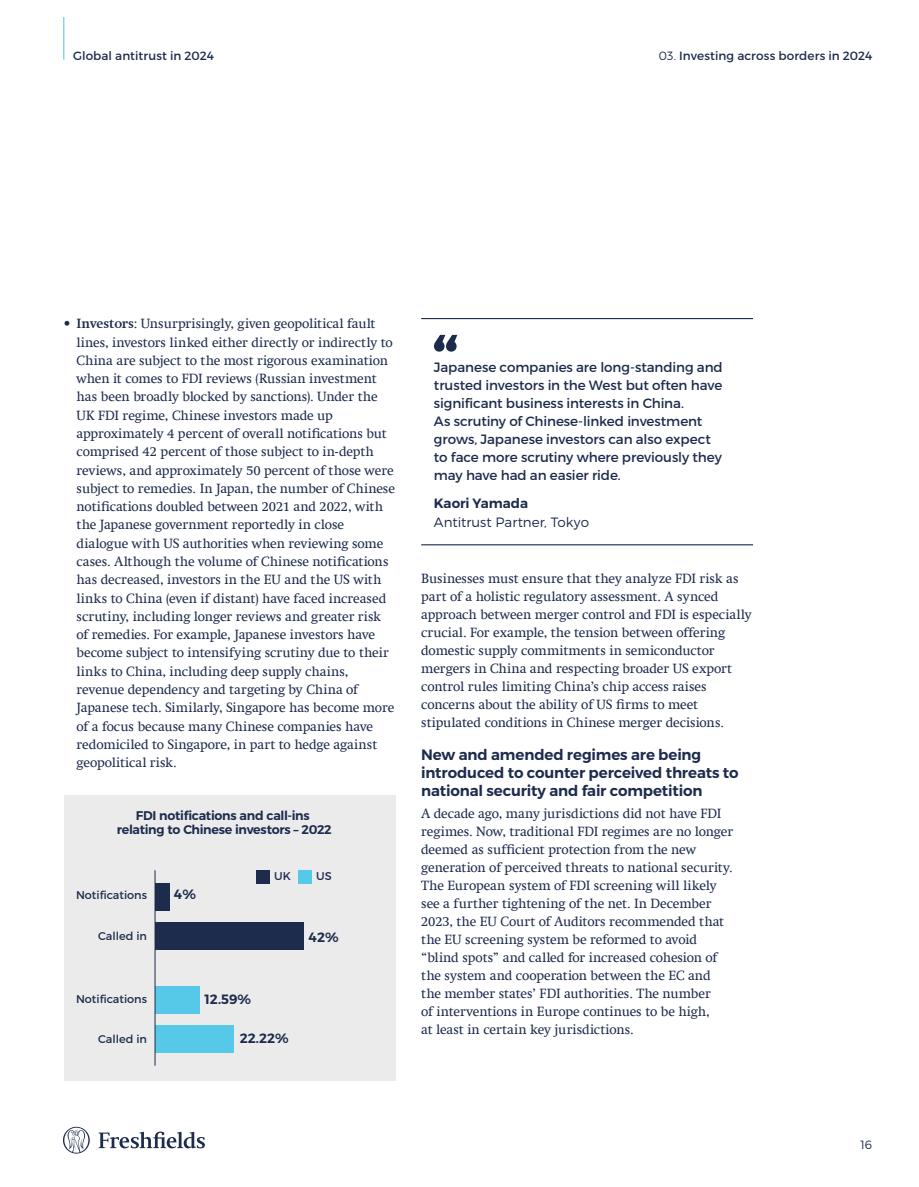
<style>
.page{position:relative;width:919px;height:1187px;background:#fff}
.page>*{position:absolute;margin:0;border:0;box-sizing:border-box;transform-origin:0 0}
.t1{font:600 15px/18px "Montserrat";letter-spacing:-.01em;color:#1d2b4d}
.t2{font:13.5px/18.3px "Swift Com";letter-spacing:-.005em;color:#1d2b4d}
.t3{font:13.5px/18px "Montserrat";letter-spacing:-.005em;color:#1d2b4d}
.t4{font:600 13.5px "Montserrat";letter-spacing:-.005em;color:#1d2b4d}
.t5{font:300 13.5px "Montserrat";color:#1d2b4d}
.t6{font:600 12.6px/14px "Montserrat";letter-spacing:-.02em;color:#1d2b4d;text-align:center}
.t7{font:12px "Montserrat";letter-spacing:.005em;color:#1d2b4d}
.t8{font:300 12px "Montserrat";color:#1d2b4d}
.t9{font:11.25px "Montserrat";color:#1d2b4d}
.s1{font-weight:300}
.s2{font-weight:700}
</style>
<div class="page">
<hr style="left:63px;top:17px;width:1px;height:43px;background:#57c9e8">
<svg style="left:98px;top:1131px;width:107px;height:17px"></svg>
<svg style="left:63px;top:1126px;width:27px;height:27px"></svg>
<div style="left:64px;top:797px;width:331px;height:283px;background:#ebebeb"></div>
<div style="left:298px;top:869px;width:14px;height:14px;background:#57c9e8"></div>
<div style="left:256px;top:869px;width:13px;height:14px;background:#1d2b4d"></div>
<div style="left:155px;top:883px;width:14px;height:27px;background:#1d2b4d"></div>
<div style="left:155px;top:922px;width:148px;height:27px;background:#1d2b4d"></div>
<div style="left:155px;top:986px;width:44px;height:27px;background:#57c9e8"></div>
<div style="left:155px;top:1025px;width:78px;height:27px;background:#57c9e8"></div>
<hr style="left:155px;top:870px;width:1px;height:195px;background:#1d2b4d">
<hr style="left:421px;top:318px;width:332px;height:1px;background:#1d2b4d">
<hr style="left:421px;top:544px;width:332px;height:1px;background:#1d2b4d">
<svg style="left:434px;top:335px;width:23px;height:16px"></svg>
<p class="t7" style="left:73px;top:48px;width:142px">Global antitrust in 2024</p>
<p class="t7" style="left:659px;top:48px;width:215px"><span class="s1">03.</span> Investing across borders in 2024</p>
<p class="t2" style="left:77px;top:314px;width:320px;text-indent:-13px">• <span class="s2">Investors</span>: Unsurprisingly, given geopolitical fault lines, investors linked either directly or indirectly to China are subject to the most rigorous examination when it comes to FDI reviews (Russian investment has been broadly blocked by sanctions). Under the UK FDI regime, Chinese investors made up approximately 4 percent of overall notifications but comprised 42 percent of those subject to in-depth reviews, and approximately 50 percent of those were subject to remedies. In Japan, the number of Chinese notifications doubled between 2021 and 2022, with the Japanese government reportedly in close dialogue with US authorities when reviewing some cases. Although the volume of Chinese notifications has decreased, investors in the EU and the US with links to China (even if distant) have faced increased scrutiny, including longer reviews and greater risk of remedies. For example, Japanese investors have become subject to intensifying scrutiny due to their links to China, including deep supply chains, revenue dependency and targeting by China of Japanese tech. Similarly, Singapore has become more of a focus because many Chinese companies have redomiciled to Singapore, in part to hedge against geopolitical risk.</p>
<p class="t6" style="left:117px;top:808px;width:216px">FDI notifications and call-ins relating to Chinese investors – 2022</p>
<p class="t9" style="left:76px;top:887px;width:73px">Notifications</p>
<p class="t4" style="left:174px;top:885px;width:23px">4%</p>
<p class="t9" style="left:98px;top:928px;width:50px">Called in</p>
<p class="t9" style="left:274px;top:869px;width:18px">UK</p>
<p class="t9" style="left:316px;top:869px;width:17px">US</p>
<p class="t4" style="left:308px;top:929px;width:32px">42%</p>
<p class="t9" style="left:76px;top:992px;width:73px">Notifications</p>
<p class="t9" style="left:98px;top:1031px;width:50px">Called in</p>
<p class="t4" style="left:204px;top:990px;width:48px">12.59%</p>
<p class="t4" style="left:240px;top:1030px;width:50px">22.22%</p>
<p class="t3" style="left:434px;top:358px;width:290px">Japanese companies are long-standing and trusted investors in the West but often have significant business interests in China.<br>As scrutiny of Chinese-linked investment grows, Japanese investors can also expect to face more scrutiny where previously they may have had an easier ride.</p>
<p class="t4" style="left:434px;top:495px;width:96px">Kaori Yamada</p>
<p class="t5" style="left:434px;top:513px;width:156px">Antitrust Partner, Tokyo</p>
<p class="t2" style="left:421px;top:569px;width:332px">Businesses must ensure that they analyze FDI risk as part of a holistic regulatory assessment. A synced approach between merger control and FDI is especially crucial. For example, the tension between offering domestic supply commitments in semiconductor mergers in China and respecting broader US export control rules limiting China’s chip access raises concerns about the ability of US firms to meet stipulated conditions in Chinese merger decisions.</p>
<p class="t1" style="left:421px;top:745px;width:319px">New and amended regimes are being introduced to counter perceived threats to national security and fair competition</p>
<p class="t2" style="left:421px;top:804px;width:313px">A decade ago, many jurisdictions did not have FDI regimes. Now, traditional FDI regimes are no longer deemed as sufficient protection from the new generation of perceived threats to national security.<br>The European system of FDI screening will likely see a further tightening of the net. In December 2023, the EU Court of Auditors recommended that the EU screening system be reformed to avoid “blind spots” and called for increased cohesion of the system and cooperation between the EC and the member states’ FDI authorities. The number<br>of interventions in Europe continues to be high,<br>at least in certain key jurisdictions.</p>
<p class="t8" style="left:860px;top:1136px;width:13px">16</p>
</div>
